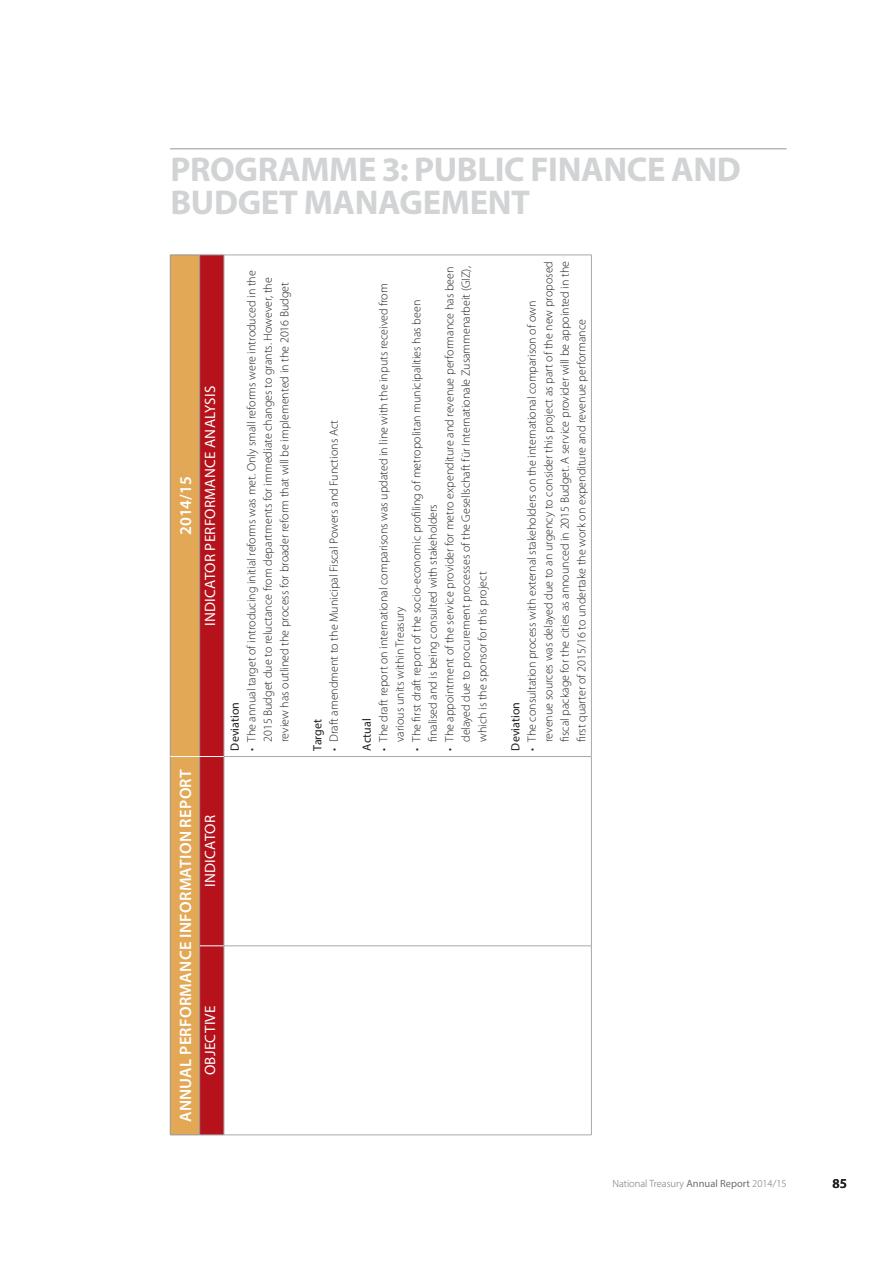
<style>
.page{position:relative;width:893px;height:1263px;background:#fff}
.page>*{position:absolute;margin:0;border:0;box-sizing:border-box;transform-origin:0 0}
.t1{font:700 34.5px/33px "Myriad Pro";letter-spacing:-.01em;color:#d1d3d4}
.t2{font:600 16.5px "Myriad Pro";letter-spacing:.02em;color:#fff}
.t3{font:15px "Myriad Pro";letter-spacing:.02em;color:#fff}
.t4{font:600 13.5px "Myriad Pro";color:#231f20}
.t5{font:300 12px/16.5px "Myriad Pro";color:#231f20}
.t6{font:12px "Myriad Pro";color:#231f20}
.t7{font:300 10.5px "Myriad Pro";color:#6d6e71}
.s1{font-weight:400}
</style>
<div class="page">
<hr style="left:170px;top:148px;width:617px;height:1px;background:#939598">
<hr style="left:224px;top:1134px;width:367px;height:1px;background:#a7a9ac">
<hr style="left:224px;top:945px;width:367px;height:1px;background:#a7a9ac">
<hr style="left:224px;top:756px;width:367px;height:1px;background:#a7a9ac">
<hr style="left:224px;top:255px;width:367px;height:1px;background:#a7a9ac">
<hr style="left:591px;top:946px;width:1px;height:189px;background:#a7a9ac">
<hr style="left:591px;top:756px;width:1px;height:190px;background:#a7a9ac">
<hr style="left:591px;top:255px;width:1px;height:501px;background:#a7a9ac">
<hr style="left:224px;top:946px;width:1px;height:189px;background:#939598">
<hr style="left:224px;top:756px;width:1px;height:190px;background:#939598">
<hr style="left:224px;top:255px;width:1px;height:501px;background:#939598">
<svg style="left:170px;top:255px;width:54px;height:880px;background:#cb6740"></svg>
<h1 class="t1" style="left:170px;top:152px;width:572px">PROGRAMME 3: PUBLIC FINANCE AND<br>BUDGET MANAGEMENT</h1>
<h2 class="t2" style="left:175px;top:535px;width:60px;rotate:-90deg">2014/15</h2>
<p class="t3" style="left:201px;top:626px;width:242px;rotate:-90deg">INDICATOR PERFORMANCE ANALYSIS</p>
<h2 class="t2" style="left:175px;top:1122px;width:355px;rotate:-90deg">ANNUAL PERFORMANCE INFORMATION REPORT</h2>
<p class="t3" style="left:201px;top:887px;width:73px;rotate:-90deg">INDICATOR</p>
<p class="t3" style="left:201px;top:1075px;width:71px;rotate:-90deg">OBJECTIVE</p>
<p class="t5" style="left:243px;top:750px;width:482px;text-align:center;rotate:-90deg">• The annual target of introducing initial reforms was met. Only small reforms were introduced in the<br>2015 Budget due to reluctance from departments for immediate changes to grants. However, the review has outlined the process for broader reform that will be implemented in the 2016 Budget</p>
<p class="t6" style="left:227px;top:750px;width:50px;rotate:-90deg">Deviation</p>
<p class="t5" style="left:326px;top:750px;width:332px;rotate:-90deg">• Draft amendment to the Municipal Fiscal Powers and Functions Act</p>
<p class="t6" style="left:310px;top:750px;width:33px;rotate:-90deg">Target</p>
<p class="t5" style="left:441px;top:742px;width:477px;text-align:justify;text-indent:-9px;rotate:-90deg">• The appointment of the service provider for metro expenditure and revenue performance has been delayed due to procurement processes of the Gesellschaft für Internationale Zusammenarbeit (GIZ), which is the sponsor for this project</p>
<p class="t5" style="left:375px;top:742px;width:460px;text-indent:-9px;rotate:-90deg">• The draft report on international comparisons was updated in line with the inputs received from various units within Treasury</p>
<p class="t5" style="left:408px;top:742px;width:444px;text-indent:-9px;rotate:-90deg">• The first draft report of the socio-economic profiling of metropolitan municipalities has been finalised and is being consulted with stakeholders</p>
<p class="t6" style="left:359px;top:750px;width:33px;rotate:-90deg">Actual</p>
<p class="t5" style="left:524px;top:742px;width:482px;text-indent:-9px;rotate:-90deg">• The consultation process with external stakeholders on the international comparison of own revenue sources was delayed due to an urgency to consider this project as part of the new proposed fiscal package for the cities as announced in 2015 Budget. A service provider will be appointed in the first quarter of 2015/16 to undertake the work on expenditure and revenue performance</p>
<p class="t6" style="left:508px;top:750px;width:50px;rotate:-90deg">Deviation</p>
<p class="t7" style="left:612px;top:1177px;width:176px">National Treasury <span class="s1">Annual Report</span> 2014/15</p>
<p class="t4" style="left:833px;top:1175px;width:16px">85</p>
</div>
